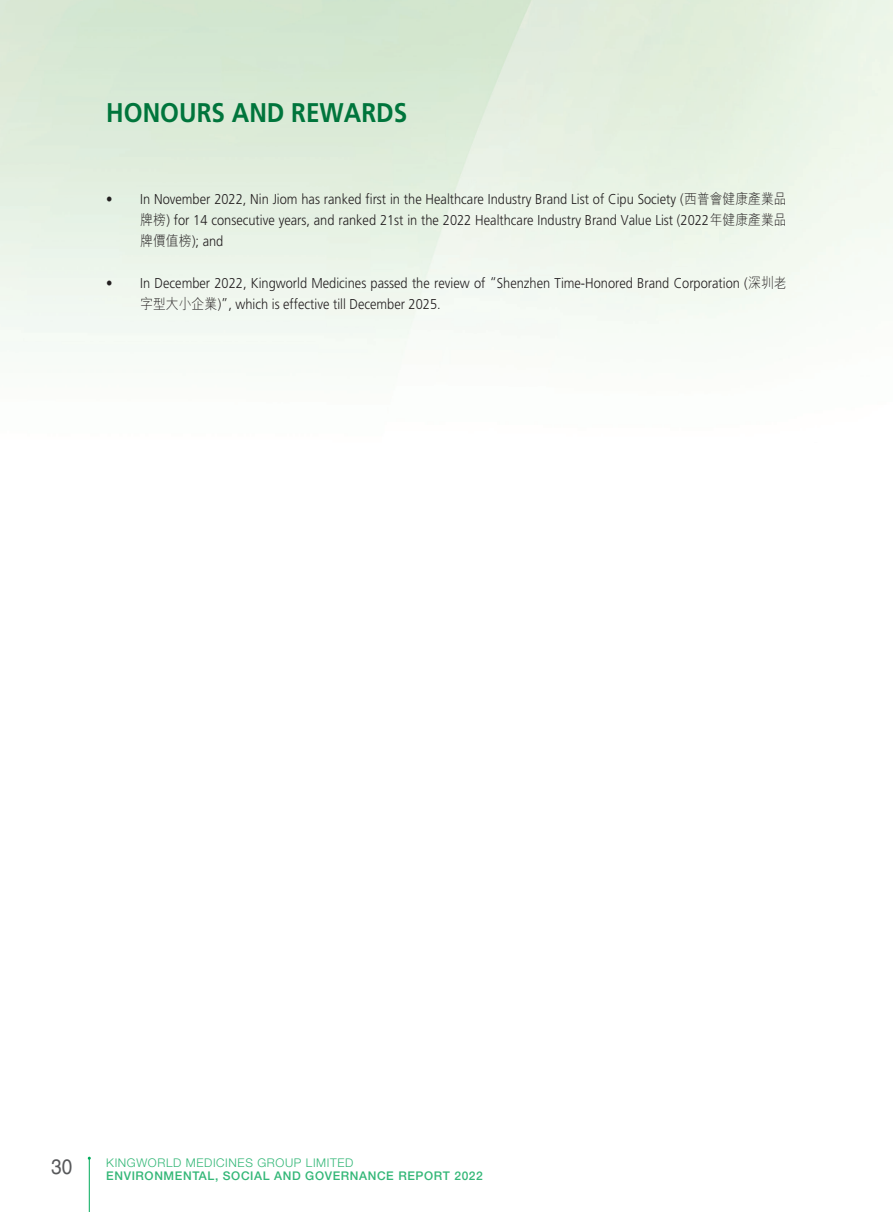
<style>
.page{position:relative;width:893px;height:1212px;background:#fff}
.page>*{position:absolute;margin:0;border:0;box-sizing:border-box;transform-origin:0 0}
.t1{font:700 27px "Frutiger LT Std";color:#00753c;scale:.9 1}
.t2{font:21px "Helvetica LT Std";color:#57585a;scale:.9 1}
.t3{font:300 14.25px/21px "Frutiger LT Std";color:#231f20;text-align:justify;scale:.9 1}
.t4{font:500 12px "Helvetica Neue LT Std";letter-spacing:.05em;color:#33b777}
.t5{font:300 12px "Helvetica Neue LT Std";letter-spacing:.05em;color:#33b777}
.s1{font-family:"M Hei HK"}
</style>
<div class="page">
<hr style="left:89px;top:1158px;width:1px;height:54px;background:#00ab5b">
<h1 class="t1" style="left:106px;top:97px;width:336px">HONOURS AND REWARDS</h1>
<p class="t3" style="left:140px;top:189px;width:720px;text-indent:-34px">• In November 2022, Nin Jiom has ranked first in the Healthcare Industry Brand List of Cipu Society (<span class="s1">西普會健康產業品牌榜</span>) for 14 consecutive years, and ranked 21st in the 2022 Healthcare Industry Brand Value List (2022<span class="s1">年健康產業品牌價值榜</span>); and</p>
<p class="t3" style="left:140px;top:273px;width:720px;text-indent:-34px">• In December 2022, Kingworld Medicines passed the review of “Shenzhen Time-Honored Brand Corporation (<span class="s1">深圳老字型大小企業</span>)”, which is effective till December 2025.</p>
<h2 class="t2" style="left:51px;top:1154px;width:25px">30</h2>
<p class="t5" style="left:106px;top:1155px;width:249px">KINGWORLD MEDICINES GROUP LIMITED</p>
<p class="t4" style="left:106px;top:1169px;width:378px">ENVIRONMENTAL, SOCIAL AND GOVERNANCE REPORT 2022</p>
</div>
